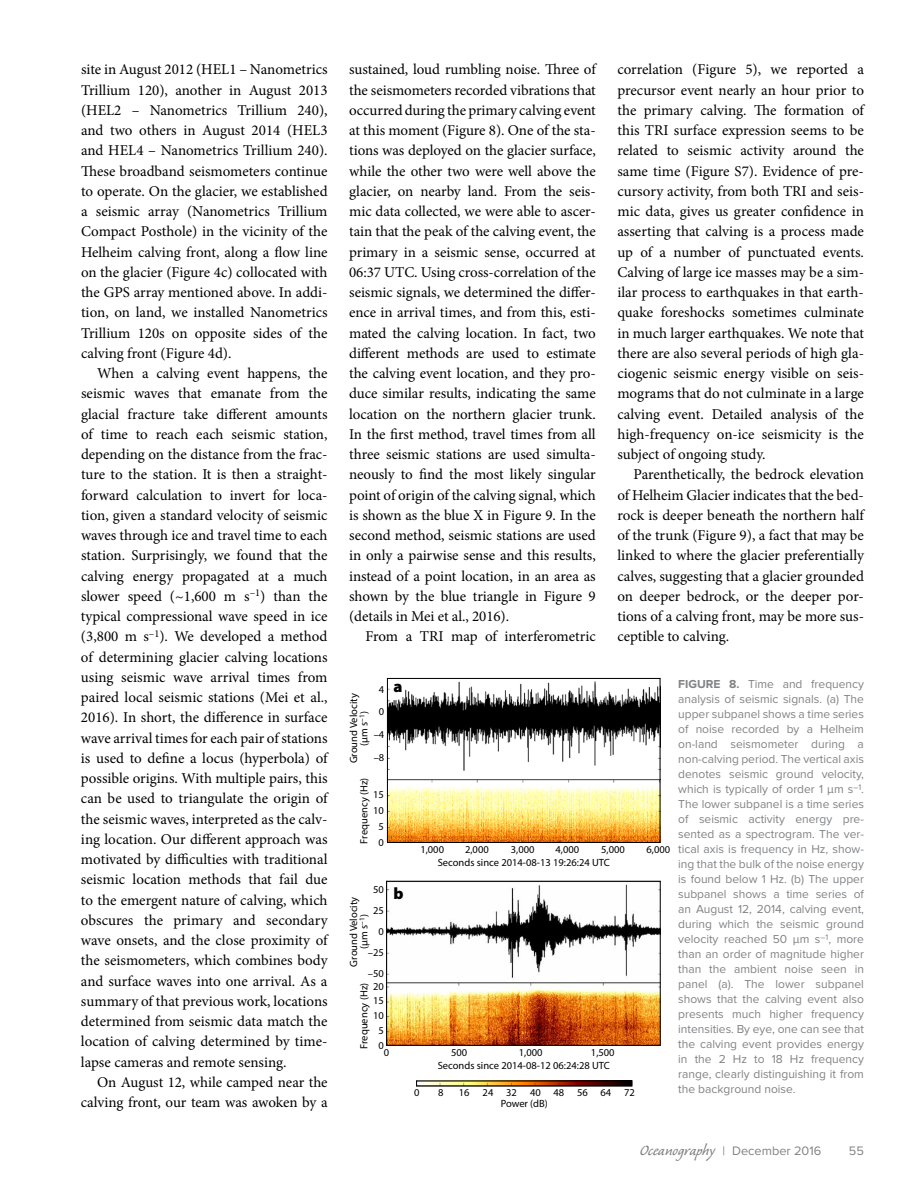
<style>
.page{position:relative;width:918px;height:1188px;background:#fff}
.page>*{position:absolute;margin:0;border:0;box-sizing:border-box;transform-origin:0 0}
.t1{font:900 16.5px "Myriad Pro";color:#000}
.t2{font:15px/20.2px "Minion Pro";letter-spacing:-.005em;color:#000;text-align:justify}
.t3{font:12.75px "Proxima Nova";color:#808285}
.t4{font:12px/15px "Proxima Nova";color:#808285;text-align:justify}
.t5{font:10.5px/14.7px "Myriad Pro";color:#000;text-align:center}
.s1{font-weight:700}
.s2{font-family:"Caliban";font-size:18.75px}
</style>
<div class="page">
<img style="left:389px;top:681px;width:269px;height:160px">
<div style="left:387px;top:678px;width:273px;height:165px;border:1px solid #000"></div>
<img style="left:388px;top:884px;width:271px;height:160px">
<div style="left:386px;top:881px;width:275px;height:165px;border:1px solid #000"></div>
<img style="left:421px;top:1083px;width:209px;height:1px">
<div style="left:416px;top:1081px;width:216px;height:5px;border:1px solid #000"></div>
<p class="t2" style="left:81px;top:59px;width:248px">site in August 2012 (HEL1 – Nanometrics Trillium 120), another in August 2013 (HEL2 – Nanometrics Trillium 240), and two others in August 2014 (HEL3 and HEL4 – Nanometrics Trillium 240).<br>These broadband seismometers continue to operate. On the glacier, we established a seismic array (Nanometrics Trillium Compact Posthole) in the vicinity of the Helheim calving front, along a flow line on the glacier (Figure 4c) collocated with the GPS array mentioned above. In addi&shy;tion, on land, we installed Nanometrics Trillium 120s on opposite sides of the calving front (Figure 4d).</p>
<p class="t2" style="left:81px;top:363px;width:248px;text-indent:16px">When a calving event happens, the seismic waves that emanate from the glacial fracture take different amounts of time to reach each seismic station, depending on the distance from the frac&shy;ture to the station. It is then a straight&shy;forward calculation to invert for loca&shy;tion, given a standard velocity of seismic waves through ice and travel time to each station. Surprisingly, we found that the calving energy propagated at a much slower speed (~1,600 m s<sup>–1</sup>) than the typical compressional wave speed in ice (3,800 m s<sup>–1</sup>). We developed a method of determining glacier calving locations using seismic wave arrival times from paired local seismic stations (Mei et al., 2016). In short, the difference in surface wave arrival times for each pair of stations is used to define a locus (hyperbola) of possible origins. With multiple pairs, this can be used to triangulate the origin of the seismic waves, interpreted as the calv&shy;ing location. Our different approach was motivated by difficulties with traditional seismic location methods that fail due to the emergent nature of calving, which obscures the primary and secondary wave onsets, and the close proximity of the seismometers, which combines body and surface waves into one arrival. As a summary of that previous work, locations determined from seismic data match the location of calving determined by time&shy;lapse cameras and remote sensing.</p>
<p class="t2" style="left:81px;top:1072px;width:248px;text-align:right">On August 12, while camped near the calving front, our team was awoken by a</p>
<p class="t2" style="left:349px;top:59px;width:248px">sustained, loud rumbling noise. Three of the seismometers recorded vibrations that occurred during the primary calving event at this moment (Figure 8). One of the sta&shy;tions was deployed on the glacier surface, while the other two were well above the glacier, on nearby land. From the seis&shy;mic data collected, we were able to ascer&shy;tain that the peak of the calving event, the primary in a seismic sense, occurred at 06:37 UTC. Using cross-correlation of the seismic signals, we determined the differ&shy;ence in arrival times, and from this, esti&shy;mated the calving location. In fact, two different methods are used to estimate the calving event location, and they pro&shy;duce similar results, indicating the same location on the northern glacier trunk.<br>In the first method, travel times from all three seismic stations are used simulta&shy;neously to find the most likely singular point of origin of the calving signal, which is shown as the blue X in Figure 9. In the second method, seismic stations are used in only a pairwise sense and this results, instead of a point location, in an area as shown by the blue triangle in Figure 9 (details in Mei et al., 2016).</p>
<p class="t2" style="left:365px;top:626px;width:232px">From a TRI map of interferometric</p>
<p class="t2" style="left:617px;top:59px;width:248px">correlation (Figure 5), we reported a precursor event nearly an hour prior to the primary calving. The formation of this TRI surface expression seems to be related to seismic activity around the same time (Figure S7). Evidence of pre&shy;cursory activity, from both TRI and seis&shy;mic data, gives us greater confidence in asserting that calving is a process made up of a number of punctuated events.<br>Calving of large ice masses may be a sim&shy;ilar process to earthquakes in that earth&shy;quake foreshocks sometimes culminate in much larger earthquakes. We note that there are also several periods of high gla&shy;ciogenic seismic energy visible on seis&shy;mograms that do not culminate in a large calving event. Detailed analysis of the high-frequency on-ice seismicity is the subject of ongoing study.</p>
<p class="t2" style="left:617px;top:464px;width:248px;text-indent:16px">Parenthetically, the bedrock elevation of Helheim Glacier indicates that the bed&shy;rock is deeper beneath the northern half of the trunk (Figure 9), a fact that may be linked to where the glacier preferentially calves, suggesting that a glacier grounded on deeper bedrock, or the deeper por&shy;tions of a calving front, may be more sus&shy;ceptible to calving.</p>
<p class="t4" style="left:678px;top:677px;width:187px"><span class="s1">FIGURE 8.</span> Time and frequency analysis of seismic signals. (a) The upper subpanel shows a time series of noise recorded by a Helheim on-land seismometer during a non-calving period. The vertical axis denotes seismic ground velocity, which is typically of order 1 μm s<sup>–1</sup>.<br>The lower subpanel is a time series of seismic activity energy pre&shy;sented as a spectrogram. The ver&shy;tical axis is frequency in Hz, show&shy;ing that the bulk of the noise energy is found below 1 Hz. (b) The upper subpanel shows a time series of an August 12, 2014, calving event, during which the seismic ground velocity reached 50 μm s<sup>–1</sup>, more than an order of magnitude higher than the ambient noise seen in panel (a). The lower subpanel shows that the calving event also presents much higher frequency intensities. By eye, one can see that the calving event provides energy in the 2 Hz to 18 Hz frequency range, clearly distinguishing it from the background noise.</p>
<p class="t1" style="left:394px;top:675px;width:11px">a</p>
<p class="t5" style="left:374px;top:678px;width:12px;line-height:22.8px">4<br>0 –4 –8</p>
<p class="t5" style="left:348px;top:763px;width:71px;line-height:10.5px;rotate:-90deg">Ground Velocity (µm s<sup>–1</sup>)</p>
<p class="t5" style="left:356px;top:844px;width:67px;rotate:-90deg">Frequency (Hz)</p>
<p class="t5" style="left:373px;top:786px;width:12px;line-height:15.9px">15<br>10<br>5<br>0</p>
<p class="t5" style="left:556px;top:842px;width:25px">4,000</p>
<p class="t5" style="left:646px;top:842px;width:25px">6,000</p>
<p class="t5" style="left:420px;top:842px;width:25px">1,000</p>
<p class="t5" style="left:465px;top:842px;width:25px">2,000</p>
<p class="t5" style="left:511px;top:842px;width:25px">3,000</p>
<p class="t5" style="left:601px;top:842px;width:25px">5,000</p>
<p class="t5" style="left:438px;top:855px;width:174px">Seconds since 2014-08-13 19:26:24 UTC</p>
<p class="t5" style="left:368px;top:879px;width:18px;line-height:21px;text-align:right">50<br>25<br>0 –25 –50</p>
<p class="t1" style="left:394px;top:882px;width:12px">b</p>
<p class="t5" style="left:348px;top:967px;width:71px;line-height:10.5px;rotate:-90deg">Ground Velocity (µm s<sup>–1</sup>)</p>
<p class="t5" style="left:373px;top:979px;width:12px">20<br>15<br>10<br>5<br>0</p>
<p class="t5" style="left:356px;top:1049px;width:67px;rotate:-90deg">Frequency (Hz)</p>
<p class="t5" style="left:451px;top:1045px;width:18px">500</p>
<p class="t5" style="left:519px;top:1045px;width:25px">1,000</p>
<p class="t5" style="left:591px;top:1045px;width:25px">1,500</p>
<p class="t5" style="left:384px;top:1045px;width:7px">0</p>
<p class="t5" style="left:438px;top:1058px;width:174px">Seconds since 2014-08-12 06:24:28 UTC</p>
<p class="t5" style="left:414px;top:1085px;width:7px">0</p>
<p class="t5" style="left:438px;top:1085px;width:7px">8</p>
<p class="t5" style="left:459px;top:1085px;width:12px">16</p>
<p class="t5" style="left:483px;top:1085px;width:36px">24 32</p>
<p class="t5" style="left:501px;top:1086px;width:136px;line-height:11.7px;text-align:left;text-indent:29px">40 48 56 64 72<br>Power (dB)</p>
<p class="t3" style="left:640px;top:1143px;width:183px"><span class="s2">Oceanography</span> | December 2016</p>
<p class="t3" style="left:849px;top:1143px;width:17px">55</p>
</div>
